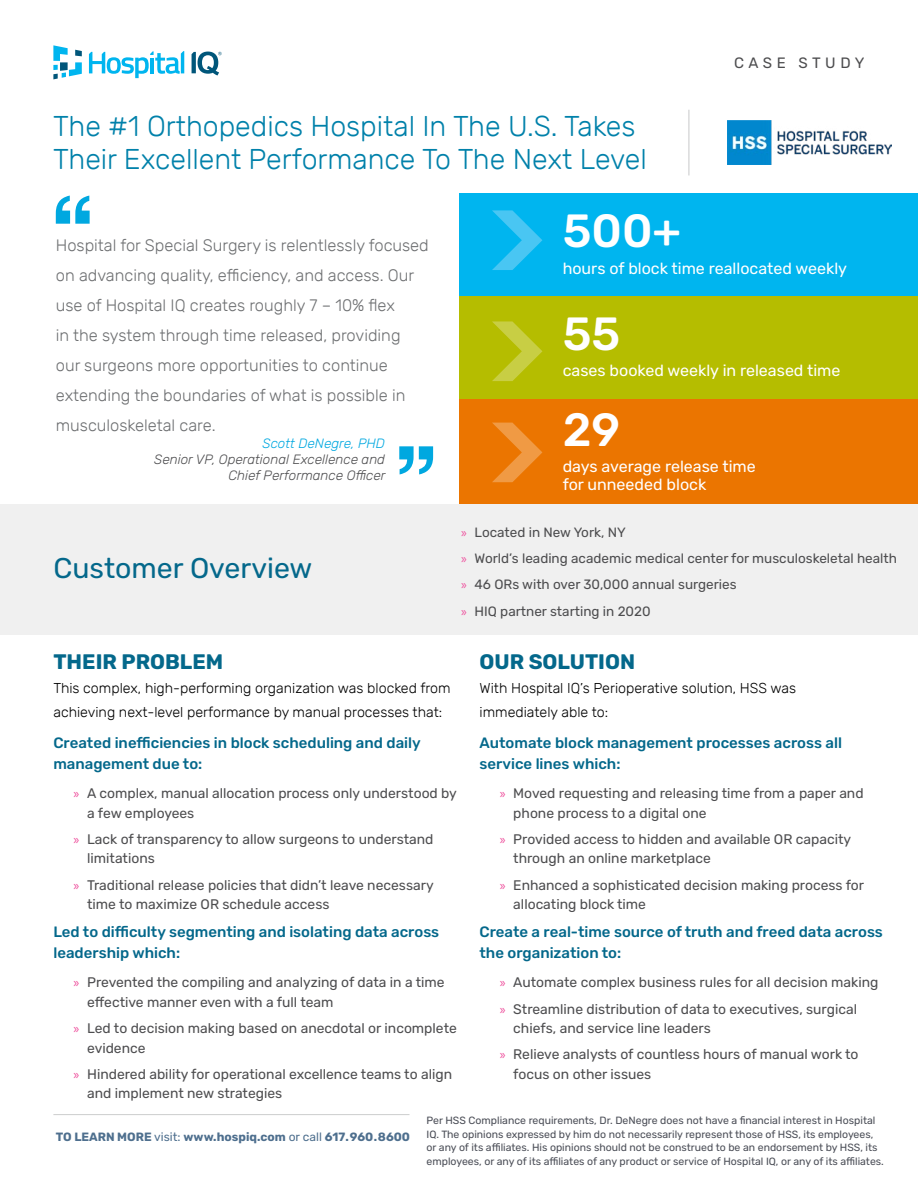
<style>
.page{position:relative;width:918px;height:1188px;background:#fff}
.page>*{position:absolute;margin:0;border:0;box-sizing:border-box;transform-origin:0 0}
.t1{font:500 46.5px "Rubik";color:#fff}
.t2{font:300 28.5px/33px "Rubik";color:#0181aa}
.t3{font:28.5px "Rubik";color:#04688b}
.t4{font:700 21px "Rubik";color:#04688b}
.t5{font:300 16.5px/30px "Rubik";color:#6e7072}
.t6{font:16.05px/18px "Rubik";color:#fff}
.t7{font:500 15px/21px "Rubik";color:#04688b}
.t8{font:15px "Rubik";letter-spacing:.295em;color:#4d4d4f}
.t9{font:300 14.25px/24px "Rubik";color:#000}
.t10{font:13.8px/19.5px "Rubik";color:#4d4d4f}
.t11{font:13.5px/26.2px "Rubik";color:#4d4d4f}
.t12{font:italic 300 13.5px/16.2px "Rubik";color:#4d4d4f;text-align:right}
.t13{font:italic 300 13.5px "Rubik";color:#00a8e0}
.t14{font:700 12px "Rubik";color:#4e6f8e}
.t15{font:10.5px/13.5px "Rubik";color:#4b4e57}
.s1{font-family:"Myriad Pro";color:#ee4d9b}
.s2{font-weight:400}
</style>
<div class="page">
<svg style="left:53px;top:45px;width:29px;height:34px"></svg>
<svg style="left:192px;top:52px;width:30px;height:23px"></svg>
<svg style="left:89px;top:51px;width:95px;height:27px"></svg>
<hr style="left:689px;top:110px;width:1px;height:65px;background:#c7c8ca">
<hr style="left:53px;top:1114px;width:356px;height:1px;background:#cccdcd">
<div style="left:459px;top:399px;width:459px;height:105px;background:#eb7500"></div>
<div style="left:459px;top:296px;width:459px;height:103px;background:#b5bd00"></div>
<div style="left:459px;top:193px;width:459px;height:103px;background:#00b5ef"></div>
<div style="left:0;top:504px;width:918px;height:131px;background:#f0f0f0"></div>
<svg style="left:492px;top:210px;width:50px;height:60px"></svg>
<svg style="left:492px;top:321px;width:50px;height:60px"></svg>
<svg style="left:492px;top:423px;width:50px;height:59px"></svg>
<svg style="left:56px;top:196px;width:34px;height:28px"></svg>
<svg style="left:399px;top:446px;width:34px;height:28px"></svg>
<img style="left:728px;top:121px;width:163px;height:44px">
<h2 class="t2" style="left:53px;top:111px;width:595px">The #1 Orthopedics Hospital In The U.S. Takes<br>Their Excellent Performance To The Next Level</h2>
<p class="t8" style="left:734px;top:54px;width:132px">CASE STUDY</p>
<p class="t5" style="left:56px;top:231px;width:375px">Hospital for Special Surgery is relentlessly focused on advancing quality, efficiency, and access. Our use of Hospital IQ creates roughly 7 – 10% flex<br>in the system through time released, providing our surgeons more opportunities to continue extending the boundaries of what is possible in musculoskeletal care.</p>
<p class="t13" style="left:263px;top:436px;width:124px">Scott DeNegre, PHD</p>
<p class="t12" style="left:154px;top:452px;width:233px">Senior VP, Operational Excellence and<br>Chief Performance Officer</p>
<h2 class="t3" style="left:53px;top:552px;width:261px">Customer Overview</h2>
<h1 class="t1" style="left:563px;top:204px;width:120px">500+</h1>
<p class="t6" style="left:563px;top:259px;width:286px">hours of block time reallocated weekly</p>
<h1 class="t1" style="left:563px;top:307px;width:59px">55</h1>
<p class="t6" style="left:563px;top:362px;width:279px">cases booked weekly in released time</p>
<h1 class="t1" style="left:563px;top:403px;width:59px">29</h1>
<p class="t6" style="left:563px;top:458px;width:195px">days average release time for unneeded block</p>
<p class="t11" style="left:461px;top:519px;width:438px"><span class="s1">»</span> Located in New York, NY<br><span class="s1">»</span> World’s leading academic medical center for musculoskeletal health <span class="s1">»</span> 46 ORs with over 30,000 annual surgeries<br><span class="s1">»</span> HIQ partner starting in 2020</p>
<h3 class="t4" style="left:53px;top:649px;width:171px">THEIR PROBLEM</h3>
<p class="t9" style="left:53px;top:676px;width:399px">This complex, high-performing organization was blocked from achieving next-level performance by manual processes that:</p>
<p class="t7" style="left:53px;top:732px;width:369px">Created inefficiencies in block scheduling and daily management due to:</p>
<p class="t10" style="left:87px;top:784px;width:371px;text-indent:-14px"><span class="s1">»</span> A complex, manual allocation process only understood by a few employees</p>
<p class="t10" style="left:87px;top:830px;width:348px;text-indent:-14px"><span class="s1">»</span> Lack of transparency to allow surgeons to understand limitations</p>
<p class="t10" style="left:87px;top:876px;width:348px;text-indent:-14px"><span class="s1">»</span> Traditional release policies that didn’t leave necessary time to maximize OR schedule access</p>
<p class="t7" style="left:53px;top:922px;width:387px">Led to difficulty segmenting and isolating data across leadership which:</p>
<p class="t10" style="left:87px;top:973px;width:359px;text-indent:-14px"><span class="s1">»</span> Prevented the compiling and analyzing of data in a time effective manner even with a full team</p>
<p class="t10" style="left:87px;top:1019px;width:371px;text-indent:-14px"><span class="s1">»</span> Led to decision making based on anecdotal or incomplete evidence</p>
<p class="t10" style="left:87px;top:1065px;width:367px;text-indent:-14px"><span class="s1">»</span> Hindered ability for operational excellence teams to align and implement new strategies</p>
<h3 class="t4" style="left:480px;top:649px;width:157px">OUR SOLUTION</h3>
<p class="t9" style="left:480px;top:676px;width:318px">With Hospital IQ’s Perioperative solution, HSS was immediately able to:</p>
<p class="t7" style="left:480px;top:732px;width:364px">Automate block management processes across all service lines which:</p>
<p class="t10" style="left:513px;top:784px;width:352px;text-indent:-14px"><span class="s1">»</span> Moved requesting and releasing time from a paper and phone process to a digital one</p>
<p class="t10" style="left:513px;top:830px;width:339px;text-indent:-14px"><span class="s1">»</span> Provided access to hidden and available OR capacity through an online marketplace</p>
<p class="t10" style="left:513px;top:876px;width:352px;text-indent:-14px"><span class="s1">»</span> Enhanced a sophisticated decision making process for allocating block time</p>
<p class="t7" style="left:480px;top:922px;width:405px">Create a real-time source of truth and freed data across the organization to:</p>
<p class="t10" style="left:500px;top:970px;width:380px;line-height:26.2px"><span class="s1">»</span> Automate complex business rules for all decision making <span class="s1">»</span> Streamline distribution of data to executives, surgical</p>
<p class="t10" style="left:500px;top:1016px;width:360px;line-height:26.2px;text-indent:14px">chiefs, and service line leaders<br><span class="s1">»</span> Relieve analysts of countless hours of manual work to</p>
<p class="t10" style="left:513px;top:1065px;width:140px">focus on other issues</p>
<p class="t14" style="left:56px;top:1130px;width:356px">TO LEARN MORE <span class="s2">visit:</span> www.hospiq.com <span class="s2">or call</span> 617.960.8600</p>
<p class="t15" style="left:427px;top:1114px;width:459px">Per HSS Compliance requirements, Dr. DeNegre does not have a financial interest in Hospital IQ. The opinions expressed by him do not necessarily represent those of HSS, its employees, or any of its affiliates. His opinions should not be construed to be an endorsement by HSS, its employees, or any of its affiliates of any product or service of Hospital IQ, or any of its affiliates.</p>
</div>
